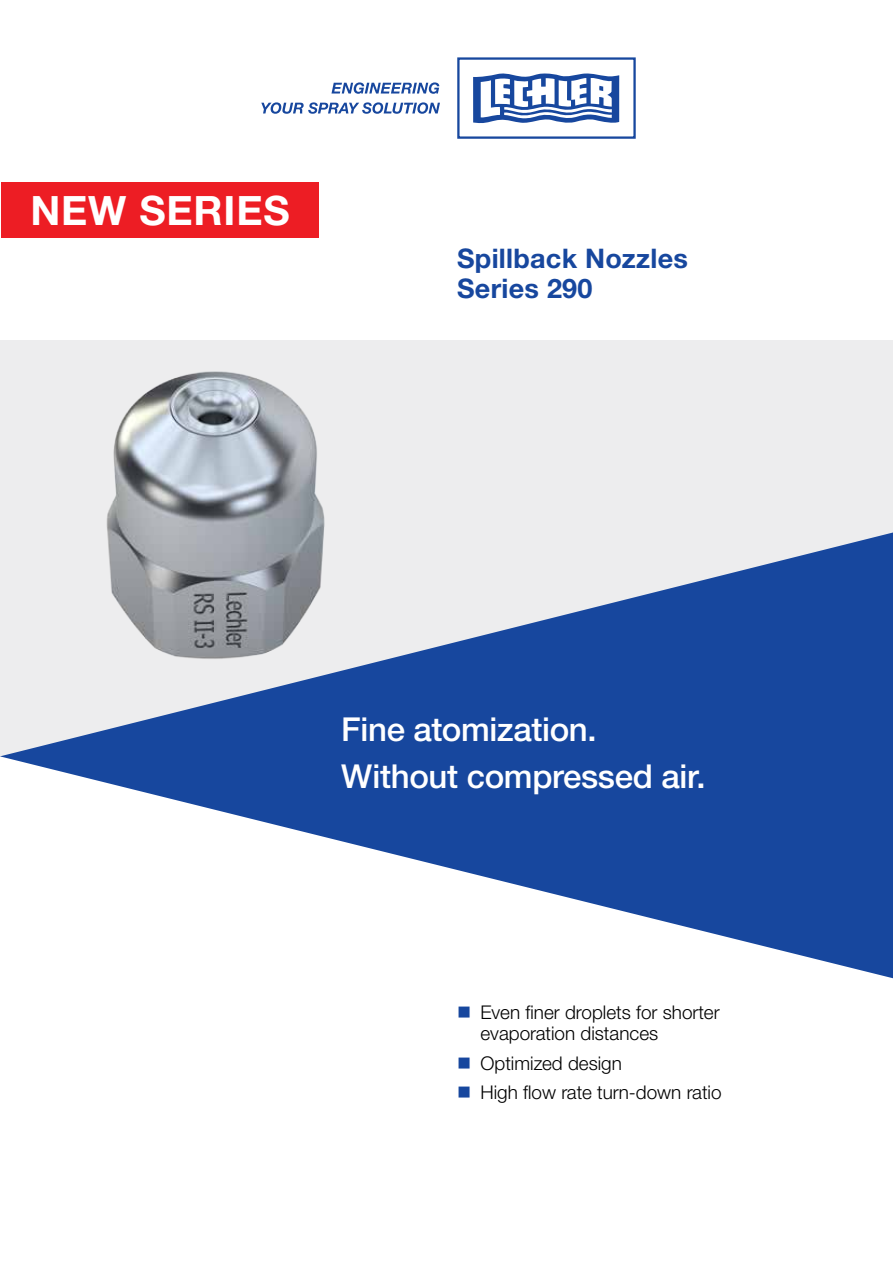
<style>
.page{position:relative;width:893px;height:1263px;background:#fff}
.page>*{position:absolute;margin:0;border:0;box-sizing:border-box;transform-origin:0 0}
.t1{font:700 40.5px "Helvetica Neue LTW1 G";letter-spacing:.02em;color:#fff}
.t2{font:500 33px/47.1px "Helvetica Neue LTW1 G";letter-spacing:-.01em;color:#fff}
.t3{font:700 27px/30px "Helvetica Neue LTW1 G";letter-spacing:.01em;color:#17479e}
.t4{font:300 18.9px/21px "Helvetica Neue LTW1 G";color:#000}
.s1{color:#17479e}
</style>
<div class="page">
<div style="left:1px;top:182px;width:318px;height:56px;background:#ed1d24"></div>
<div style="left:0;top:340px;width:893px;height:416px;background:#ededee"></div>
<div style="left:457px;top:57px;width:179px;height:82px;border:2px solid #17479e"></div>
<svg style="left:473px;top:73px;width:146px;height:51px"></svg>
<svg style="left:331px;top:82px;width:108px;height:12px"></svg>
<svg style="left:261px;top:102px;width:179px;height:12px"></svg>
<svg style="left:0;top:532px;width:893px;height:446px;fill:#17479e"></svg>
<img style="left:78px;top:371px;width:273px;height:319px">
<h1 class="t1" style="left:30px;top:185px;width:261px">new SERIES</h1>
<h3 class="t3" style="left:457px;top:243px;width:232px">Spillback Nozzles<br>Series 290</h3>
<h2 class="t2" style="left:341px;top:705px;width:366px">Fine atomization.<br>Without compressed air.</h2>
<p class="t4" style="left:480px;top:1002px;width:241px;text-indent:-23px"><span class="s1">■</span> Even finer droplets for shorter evaporation distances</p>
<p class="t4" style="left:457px;top:1053px;width:166px"><span class="s1">■</span> Optimized design</p>
<p class="t4" style="left:457px;top:1082px;width:266px"><span class="s1">■</span> High flow rate turn-down ratio</p>
</div>
